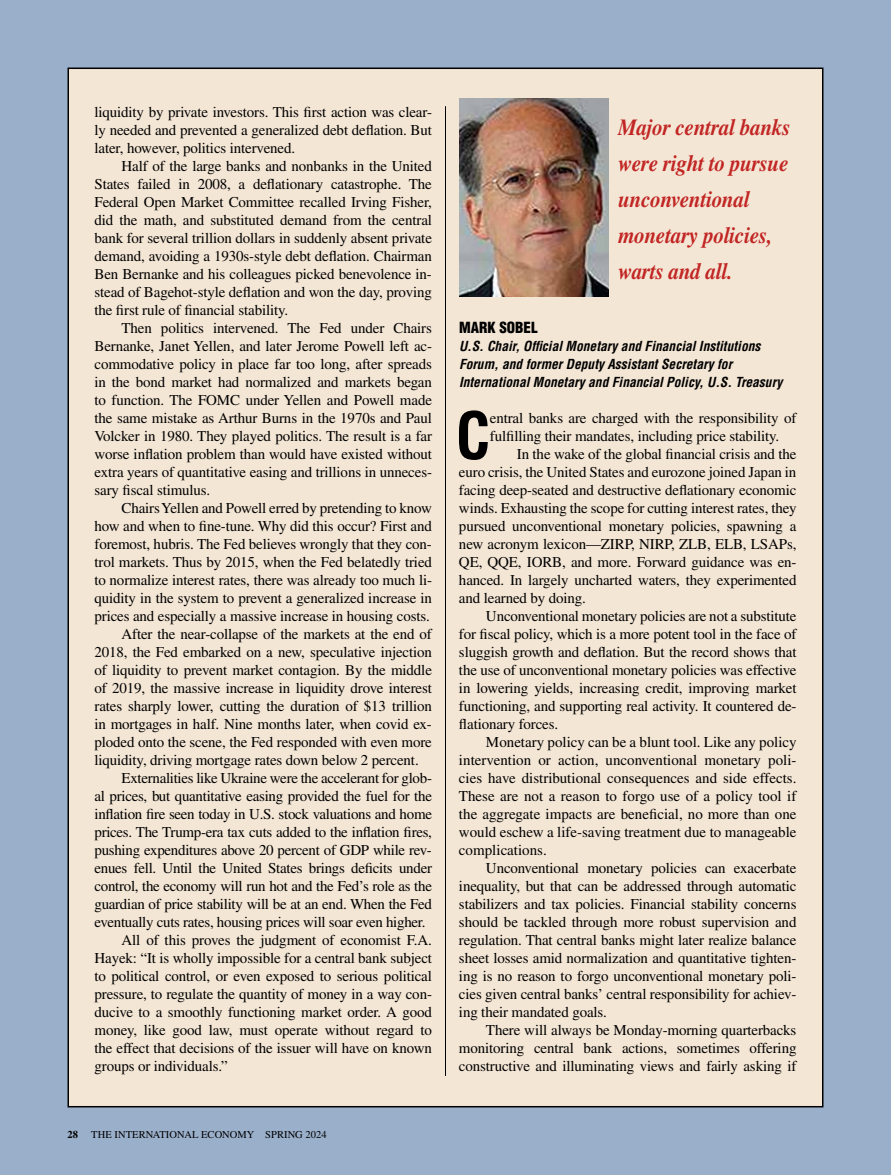
<style>
.page{position:relative;width:891px;height:1175px;background:#fff}
.page>*{position:absolute;margin:0;border:0;box-sizing:border-box;transform-origin:0 0}
.t1{font:700 condensed 63px "Helvetica LT Std";color:#000}
.t2{font:italic 700 23.1px/36px "Times LT Std";letter-spacing:-.01em;color:#c12624;scale:.91 1}
.t3{font:15px/18px "Times LT Std";letter-spacing:-.01em;color:#000;text-align:justify}
.t4{font:900 condensed 15px "Helvetica LT Std";color:#000}
.t5{font:italic 700 condensed 13.5px/18px "Helvetica LT Std";color:#000}
.t6{font:10.5px "Times LT Std";letter-spacing:.005em;color:#000}
.t7{font:700 10.5px "Times LT Std";color:#000}
</style>
<div class="page">
<div style="left:0;top:0;width:891px;height:1174px;background:#9aafca"></div>
<div style="left:68px;top:68px;width:755px;height:1038px;background:#f4e6d5"></div>
<img style="left:459px;top:99px;width:150px;height:198px">
<hr style="left:445px;top:106px;width:1px;height:969px;background:#000">
<p class="t3" style="left:94px;top:103px;width:339px">liquidity by private investors. This first action was clear&shy;ly needed and prevented a generalized debt deflation. But later, however, politics intervened.</p>
<p class="t3" style="left:94px;top:157px;width:339px;text-indent:27px">Half of the large banks and nonbanks in the United States failed in 2008, a deflationary catastrophe. The Federal Open Market Committee recalled Irving Fisher, did the math, and substituted demand from the central bank for several trillion dollars in suddenly absent private demand, avoiding a 1930s-style debt deflation. Chairman Ben Bernanke and his colleagues picked benevolence in&shy;stead of Bagehot-style deflation and won the day, proving the first rule of financial stability.</p>
<p class="t3" style="left:94px;top:319px;width:339px;text-indent:27px">Then politics intervened. The Fed under Chairs Bernanke, Janet Yellen, and later Jerome Powell left ac&shy;commodative policy in place far too long, after spreads in the bond market had normalized and markets began to function. The FOMC under Yellen and Powell made the same mistake as Arthur Burns in the 1970s and Paul Volcker in 1980. They played politics. The result is a far worse inflation problem than would have existed without extra years of quantitative easing and trillions in unneces&shy;sary fiscal stimulus.</p>
<p class="t3" style="left:122px;top:499px;width:312px">Chairs Yellen and Powell erred by pretending to know</p>
<p class="t3" style="left:94px;top:517px;width:339px">how and when to fine-tune. Why did this occur? First and</p>
<p class="t3" style="left:94px;top:535px;width:339px">foremost, hubris. The Fed believes wrongly that they con-</p>
<p class="t3" style="left:94px;top:553px;width:339px">trol markets. Thus by 2015, when the Fed belatedly tried</p>
<p class="t3" style="left:94px;top:571px;width:339px">to normalize interest rates, there was already too much li-</p>
<p class="t3" style="left:94px;top:589px;width:339px">quidity in the system to prevent a generalized increase in</p>
<p class="t3" style="left:94px;top:607px;width:337px">prices and especially a massive increase in housing costs.</p>
<p class="t3" style="left:122px;top:625px;width:312px">After the near-collapse of the markets at the end of</p>
<p class="t3" style="left:94px;top:643px;width:339px">2018, the Fed embarked on a new, speculative injection</p>
<p class="t3" style="left:94px;top:661px;width:339px">of liquidity to prevent market contagion. By the middle</p>
<p class="t3" style="left:94px;top:679px;width:339px">of 2019, the massive increase in liquidity drove interest</p>
<p class="t3" style="left:94px;top:697px;width:339px">rates sharply lower, cutting the duration of $13 trillion</p>
<p class="t3" style="left:94px;top:715px;width:339px">in mortgages in half. Nine months later, when covid ex-</p>
<p class="t3" style="left:94px;top:733px;width:339px">ploded onto the scene, the Fed responded with even more</p>
<p class="t3" style="left:94px;top:751px;width:326px">liquidity, driving mortgage rates down below 2 percent.</p>
<p class="t3" style="left:122px;top:769px;width:312px">Externalities like Ukraine were the accelerant for glob-</p>
<p class="t3" style="left:94px;top:787px;width:339px">al prices, but quantitative easing provided the fuel for the</p>
<p class="t3" style="left:94px;top:805px;width:339px">inflation fire seen today in U.S. stock valuations and home</p>
<p class="t3" style="left:94px;top:823px;width:339px">prices. The Trump-era tax cuts added to the inflation fires,</p>
<p class="t3" style="left:94px;top:841px;width:339px">pushing expenditures above 20 percent of GDP while rev-</p>
<p class="t3" style="left:94px;top:859px;width:339px">enues fell. Until the United States brings deficits under</p>
<p class="t3" style="left:94px;top:877px;width:339px">control, the economy will run hot and the Fed’s role as the</p>
<p class="t3" style="left:94px;top:895px;width:339px">guardian of price stability will be at an end. When the Fed</p>
<p class="t3" style="left:94px;top:913px;width:333px">eventually cuts rates, housing prices will soar even higher.</p>
<p class="t3" style="left:122px;top:931px;width:312px">All of this proves the judgment of economist F.A.</p>
<p class="t3" style="left:94px;top:949px;width:339px">Hayek: “It is wholly impossible for a central bank subject</p>
<p class="t3" style="left:94px;top:967px;width:339px">to political control, or even exposed to serious political</p>
<p class="t3" style="left:94px;top:985px;width:339px">pressure, to regulate the quantity of money in a way con-</p>
<p class="t3" style="left:94px;top:1003px;width:339px">ducive to a smoothly functioning market order. A good</p>
<p class="t3" style="left:94px;top:1021px;width:339px">money, like good law, must operate without regard to</p>
<p class="t3" style="left:94px;top:1039px;width:339px">the effect that decisions of the issuer will have on known</p>
<p class="t3" style="left:94px;top:1057px;width:135px">groups or individuals.”</p>
<p class="t7" style="left:68px;top:1128px;width:12px">28</p>
<p class="t6" style="left:91px;top:1128px;width:237px">THE INTERNATIONAL ECONOMY SPRING 2024</p>
<h2 class="t2" style="left:618px;top:109px;width:191px">Major central banks were right to pursue unconventional monetary policies, warts and all.</h2>
<p class="t4" style="left:459px;top:318px;width:80px">MARK SOBEL</p>
<p class="t5" style="left:459px;top:337px;width:325px">U.S. Chair, Official Monetary and Financial Institutions<br>Forum, and former Deputy Assistant Secretary for<br>International Monetary and Financial Policy, U.S. Treasury</p>
<h1 class="t1" style="left:456px;top:396px;width:37px">C</h1>
<p class="t3" style="left:490px;top:409px;width:308px">entral banks are charged with the responsibility of fulfilling their mandates, including price stability.</p>
<p class="t3" style="left:459px;top:445px;width:339px;text-indent:58px">In the wake of the global financial crisis and the euro crisis, the United States and eurozone joined Japan in facing deep-seated and destructive deflationary economic winds. Exhausting the scope for cutting interest rates, they pursued unconventional monetary policies, spawning a new acronym lexicon—ZIRP, NIRP, ZLB, ELB, LSAPs, QE, QQE, IORB, and more. Forward guidance was en&shy;hanced. In largely uncharted waters, they experimented and learned by doing.</p>
<p class="t3" style="left:459px;top:607px;width:339px;text-indent:27px">Unconventional monetary policies are not a substitute for fiscal policy, which is a more potent tool in the face of sluggish growth and deflation. But the record shows that the use of unconventional monetary policies was effective in lowering yields, increasing credit, improving market functioning, and supporting real activity. It countered de&shy;flationary forces.</p>
<p class="t3" style="left:459px;top:733px;width:339px;text-indent:27px">Monetary policy can be a blunt tool. Like any policy intervention or action, unconventional monetary poli&shy;cies have distributional consequences and side effects.<br>These are not a reason to forgo use of a policy tool if the aggregate impacts are beneficial, no more than one would eschew a life-saving treatment due to manageable complications.</p>
<p class="t3" style="left:459px;top:859px;width:339px;text-indent:27px">Unconventional monetary policies can exacerbate inequality, but that can be addressed through automatic stabilizers and tax policies. Financial stability concerns should be tackled through more robust supervision and regulation. That central banks might later realize balance sheet losses amid normalization and quantitative tighten&shy;ing is no reason to forgo unconventional monetary poli&shy;cies given central banks’ central responsibility for achiev&shy;ing their mandated goals.</p>
<p class="t3" style="left:459px;top:1021px;width:339px;text-indent:27px">There will always be Monday-morning quarterbacks monitoring central bank actions, sometimes offering constructive and illuminating views and fairly asking if</p>
</div>
